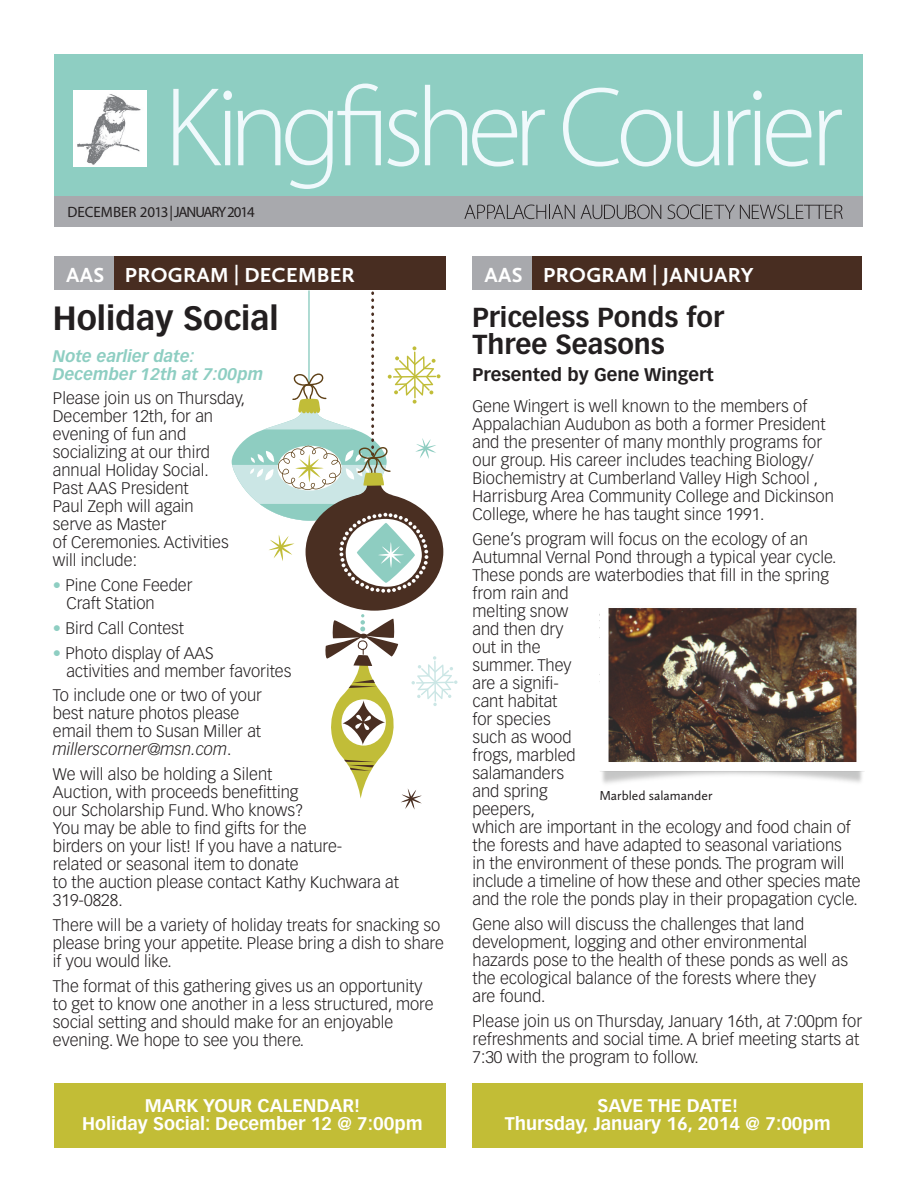
<style>
.page{position:relative;width:918px;height:1188px;background:#fff}
.page>*{position:absolute;margin:0;border:0;box-sizing:border-box;transform-origin:0 0}
.t1{font:700 33px "Vectora LT Std";color:#231f20}
.t2{font:700 27px/27px "Vectora LT Std";color:#231f20}
.t3{font:700 21px "Calluna Sans";letter-spacing:.015em;color:#fff}
.t4{font:700 18px/18px "Vectora LT Std";color:#fff;text-align:center}
.t5{font:700 18px "Vectora LT Std";color:#231f20}
.t6{font:300 16.5px/18px "Vectora LT Std";color:#231f20}
.t7{font:italic 700 16.5px/18px "Vectora LT Std";color:#8ecec2}
.t8{font:15px "Myriad Pro";letter-spacing:-.075em;color:#231f20}
.t9{font:13.5px "Calluna Sans";color:#231f20}
.s1{color:#8ecec2}
.s2{font-style:italic}
</style>
<div class="page">
<div style="left:54px;top:54px;width:808px;height:173px;background:#8ecec2"></div>
<div style="left:54px;top:196px;width:808px;height:31px;background:#a8a9ad"></div>
<svg style="left:464px;top:205px;width:111px;height:14px"></svg>
<svg style="left:581px;top:205px;width:80px;height:14px"></svg>
<svg style="left:667px;top:205px;width:176px;height:14px"></svg>
<svg style="left:563px;top:88px;width:108px;height:79px"></svg>
<svg style="left:677px;top:111px;width:42px;height:56px"></svg>
<svg style="left:728px;top:91px;width:83px;height:76px"></svg>
<svg style="left:819px;top:110px;width:23px;height:55px"></svg>
<svg style="left:173px;top:89px;width:59px;height:76px"></svg>
<svg style="left:238px;top:84px;width:143px;height:105px"></svg>
<svg style="left:387px;top:110px;width:32px;height:57px"></svg>
<svg style="left:425px;top:85px;width:120px;height:82px"></svg>
<img style="left:73px;top:90px;width:74px;height:77px">
<hr style="left:308px;top:290px;width:2px;height:94px;background:#8ecdc1">
<div style="left:306px;top:493px;width:137px;height:118px;background:#4a2f22;border-radius:50%"></div>
<svg style="left:232px;top:291px;width:209px;height:302px"></svg>
<svg style="left:325px;top:614px;width:133px;height:196px"></svg>
<div style="left:54px;top:1083px;width:392px;height:65px;background:#c2bd36"></div>
<div style="left:54px;top:256px;width:60px;height:34px;background:#a8a9ad"></div>
<div style="left:114px;top:256px;width:332px;height:34px;background:#482d21"></div>
<div style="left:472px;top:256px;width:60px;height:34px;background:#a8a9ad"></div>
<div style="left:532px;top:256px;width:330px;height:34px;background:#482d21"></div>
<div style="left:472px;top:1083px;width:391px;height:65px;background:#c2bd36"></div>
<img style="left:599px;top:608px;width:265px;height:176px">
<p class="t8" style="left:68px;top:202px;width:189px">DECEMBER 2013 | JANUARY 2014</p>
<p class="t3" style="left:66px;top:262px;width:288px">AAS PROGRAM | DECEMBER</p>
<h1 class="t1" style="left:53px;top:298px;width:227px">Holiday Social</h1>
<p class="t7" style="left:53px;top:347px;width:212px">Note earlier date:<br>December 12th at 7:00pm</p>
<p class="t6" style="left:53px;top:390px;width:194px">Please join us on Thursday,<br>December 12th, for an evening of fun and socializing at our third annual Holiday Social.<br>Past AAS President<br>Paul Zeph will again<br>serve as Master<br>of Ceremonies. Activities will include:</p>
<p class="t6" style="left:66px;top:577px;width:128px;text-indent:-13px"><span class="s1">•</span> Pine Cone Feeder<br>Craft Station</p>
<p class="t6" style="left:53px;top:619px;width:133px"><span class="s1">•</span> Bird Call Contest</p>
<p class="t6" style="left:66px;top:644px;width:226px;text-indent:-13px"><span class="s1">•</span> Photo display of AAS<br>activities and member favorites</p>
<p class="t6" style="left:53px;top:687px;width:211px">To include one or two of your best nature photos please email them to Susan Miller at <span class="s2">millerscorner@msn.com</span>.</p>
<p class="t6" style="left:53px;top:766px;width:348px">We will also be holding a Silent<br>Auction, with proceeds benefitting<br>our Scholarship Fund. Who knows?<br>You may be able to find gifts for the<br>birders on your list! If you have a nature-<br>related or seasonal item to donate<br>to the auction please contact Kathy Kuchwara at 319-0828.</p>
<p class="t6" style="left:53px;top:916px;width:393px">There will be a variety of holiday treats for snacking so please bring your appetite. Please bring a dish to share if you would like.</p>
<p class="t6" style="left:53px;top:977px;width:382px">The format of this gathering gives us an opportunity to get to know one another in a less structured, more social setting and should make for an enjoyable evening. We hope to see you there.</p>
<p class="t4" style="left:82px;top:1096px;width:342px">MARK YOUR CALENDAR!<br>Holiday Social: December 12 @ 7:00pm</p>
<p class="t3" style="left:485px;top:262px;width:271px">AAS PROGRAM | JANUARY</p>
<h2 class="t2" style="left:472px;top:304px;width:253px">Priceless Ponds for<br>Three Seasons</h2>
<p class="t5" style="left:472px;top:364px;width:243px">Presented by Gene Wingert</p>
<p class="t6" style="left:472px;top:398px;width:363px">Gene Wingert is well known to the members of Appalachian Audubon as both a former President and the presenter of many monthly programs for our group. His career includes teaching Biology/ Biochemistry at Cumberland Valley High School , Harrisburg Area Community College and Dickinson College, where he has taught since 1991.</p>
<p class="t6" style="left:472px;top:531px;width:390px">Gene’s program will focus on the ecology of an<br>Autumnal Vernal Pond through a typical year cycle.<br>These ponds are waterbodies that fill in the spring from rain and<br>melting snow<br>and then dry<br>out in the<br>summer. They<br>are a signifi-<br>cant habitat<br>for species<br>such as wood<br>frogs, marbled<br>salamanders<br>and spring<br>peepers,<br>which are important in the ecology and food chain of the forests and have adapted to seasonal variations<br>in the environment of these ponds. The program will include a timeline of how these and other species mate and the role the ponds play in their propagation cycle.</p>
<p class="t6" style="left:472px;top:915px;width:377px">Gene also will discuss the challenges that land development, logging and other environmental hazards pose to the health of these ponds as well as the ecological balance of the forests where they<br>are found.</p>
<p class="t6" style="left:472px;top:1012px;width:391px">Please join us on Thursday, January 16th, at 7:00pm for refreshments and social time. A brief meeting starts at<br>7:30 with the program to follow.</p>
<p class="t4" style="left:505px;top:1096px;width:328px">SAVE THE DATE!<br>Thursday, January 16, 2014 @ 7:00pm</p>
<p class="t9" style="left:599px;top:787px;width:115px">Marbled salamander</p>
</div>
